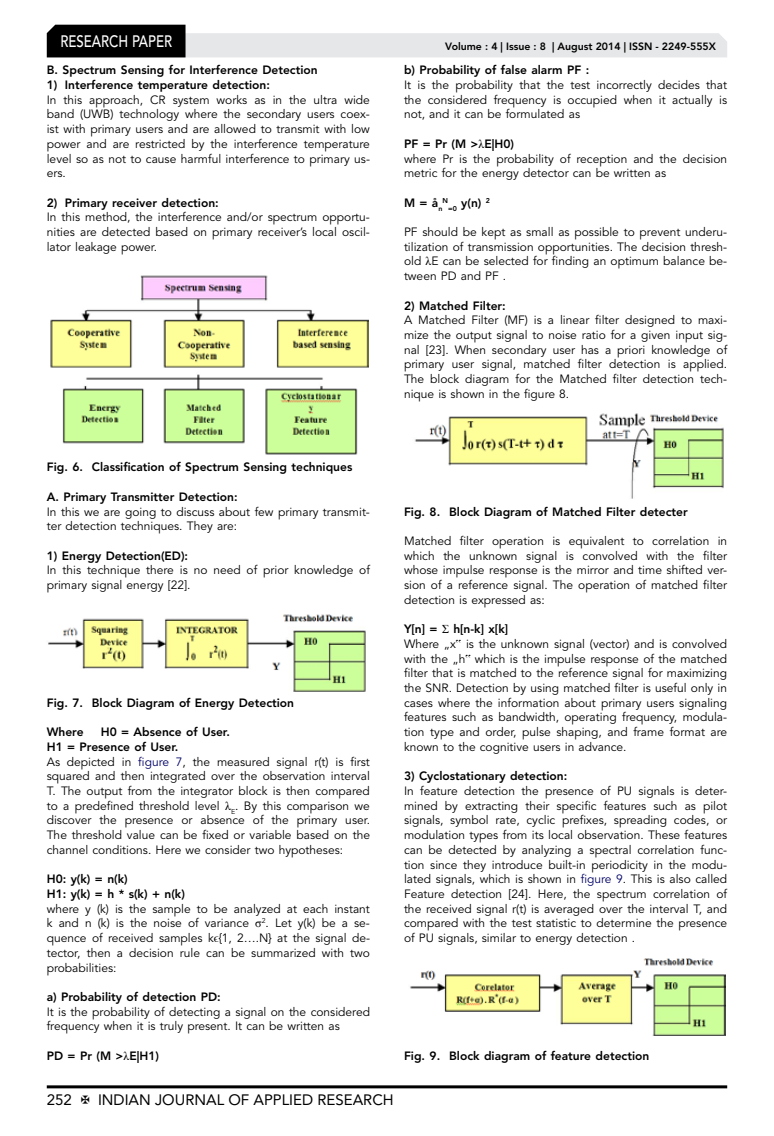
<style>
.page{position:relative;width:774px;height:1136px;background:#fff}
.page>*{position:absolute;margin:0;border:0;box-sizing:border-box;transform-origin:0 0}
.t1{font:500 16.5px "Avenir LT Std";color:#fff;scale:.8 1}
.t2{font:15px "Avenir LT Std";color:#000}
.t3{font:12px/14.7px "Avenir LT Std";color:#000;text-align:justify}
.t4{font:800 12px/14.7px "Avenir LT Std";color:#000}
.t5{font:800 10.5px "Avenir LT Std";color:#000}
.t6{font:800 7.05px "Avenir LT Std";color:#000}
.s1{font-weight:800}
.s2{font-family:"Times New Roman"}
.s3{color:#006}
.s4{font-family:"Times New Roman";font-weight:400}
</style>
<div class="page">
<hr style="left:47px;top:1085px;width:680px;height:3px;background:#000">
<svg style="left:47px;top:25px;width:680px;height:32px"></svg>
<img style="left:50px;top:275px;width:319px;height:180px">
<img style="left:48px;top:614px;width:318px;height:78px">
<img style="left:414px;top:413px;width:310px;height:86px">
<img style="left:410px;top:958px;width:315px;height:76px">
<h1 class="t1" style="left:60px;top:32px;width:139px">RESEARCH PAPER</h1>
<p class="t4" style="left:47px;top:63px;width:272px">B. Spectrum Sensing for Interference Detection</p>
<p class="t4" style="left:47px;top:77px;width:225px">1) Interference temperature detection:</p>
<p class="t3" style="left:47px;top:92px;width:325px">In this approach, CR system works as in the ultra wide band (UWB) technology where the secondary users coex&shy;ist with primary users and are allowed to transmit with low power and are restricted by the interference temperature level so as not to cause harmful interference to primary us&shy;ers.</p>
<p class="t4" style="left:47px;top:195px;width:174px">2) Primary receiver detection:</p>
<p class="t3" style="left:47px;top:210px;width:325px">In this method, the interference and/or spectrum opportu&shy;nities are detected based on primary receiver’s local oscil&shy;lator leakage power.</p>
<p class="t5" style="left:445px;top:41px;width:272px">Volume : 4 | Issue : 8 | August 2014 | ISSN - 2249-555X</p>
<p class="t4" style="left:404px;top:63px;width:187px">b) Probability of false alarm PF :</p>
<p class="t3" style="left:404px;top:78px;width:325px">It is the probability that the test incorrectly decides that the considered frequency is occupied when it actually is not, and it can be formulated as</p>
<p class="t3" style="left:404px;top:137px;width:325px;text-align:left"><span class="s1">PF = Pr (M &gt;</span><span class="s2">λ</span><span class="s1">E|H0)<br></span>where Pr is the probability of reception and the decision metric for the energy detector can be written as</p>
<p class="t4" style="left:404px;top:195px;width:40px">M = å<sub>n</sub></p>
<p class="t6" style="left:442px;top:196px;width:7px">N</p>
<p class="t4" style="left:448px;top:195px;width:44px"><sub>=0</sub> y(n) <sup>2</sup></p>
<p class="t3" style="left:404px;top:225px;width:325px">PF should be kept as small as possible to prevent underu&shy;tilization of transmission opportunities. The decision thresh&shy;old <span class="s2">λ</span>E can be selected for finding an optimum balance be&shy;tween PD and PF .</p>
<p class="t4" style="left:404px;top:298px;width:103px">2) Matched Filter:</p>
<p class="t3" style="left:404px;top:313px;width:325px">A Matched Filter (MF) is a linear filter designed to maxi&shy;mize the output signal to noise ratio for a given input sig&shy;nal [23]. When secondary user has a priori knowledge of primary user signal, matched filter detection is applied.<br>The block diagram for the Matched filter detection tech&shy;nique is shown in the figure 8.</p>
<p class="t4" style="left:47px;top:460px;width:307px">Fig. 6. Classification of Spectrum Sensing techniques</p>
<p class="t4" style="left:47px;top:489px;width:192px">A. Primary Transmitter Detection:</p>
<p class="t3" style="left:47px;top:504px;width:325px">In this we are going to discuss about few primary transmit&shy;ter detection techniques. They are:</p>
<p class="t4" style="left:47px;top:548px;width:143px">1) Energy Detection(ED):</p>
<p class="t3" style="left:47px;top:563px;width:325px">In this technique there is no need of prior knowledge of primary signal energy [22].</p>
<p class="t4" style="left:47px;top:695px;width:249px">Fig. 7. Block Diagram of Energy Detection</p>
<p class="t4" style="left:47px;top:724px;width:38px">Where</p>
<p class="t3" style="left:47px;top:725px;width:325px;text-align:left;text-indent:54px"><span class="s1">H0 = Absence of User.<br>H1 = Presence of User.<br></span>As depicted in <span class="s3">figure 7</span>, the measured signal r(t) is first squared and then integrated over the observation interval T. The output from the integrator block is then compared to a predefined threshold level <span class="s2">λ</span><sub>E</sub>. By this comparison we discover the presence or absence of the primary user.<br>The threshold value can be fixed or variable based on the channel conditions. Here we consider two hypotheses:</p>
<p class="t4" style="left:47px;top:871px;width:140px">H0: y(k) = n(k)<br>H1: y(k) = h * s(k) + n(k)</p>
<p class="t3" style="left:47px;top:901px;width:325px">where y (k) is the sample to be analyzed at each instant k and n (k) is the noise of variance <span class="s2">σ</span><sup>2</sup>. Let y(k) be a se&shy;quence of received samples k<span class="s2">ϵ</span>{1, 2….N} at the signal de&shy;tector, then a decision rule can be summarized with two probabilities:</p>
<p class="t4" style="left:47px;top:989px;width:175px">a) Probability of detection PD:</p>
<p class="t3" style="left:47px;top:1004px;width:325px">It is the probability of detecting a signal on the considered frequency when it is truly present. It can be written as</p>
<p class="t4" style="left:47px;top:1048px;width:114px">PD = Pr (M &gt;<span class="s4">λ</span>E|H1)</p>
<p class="t4" style="left:404px;top:504px;width:285px">Fig. 8. Block Diagram of Matched Filter detecter</p>
<p class="t3" style="left:404px;top:533px;width:325px">Matched filter operation is equivalent to correlation in which the unknown signal is convolved with the filter whose impulse response is the mirror and time shifted ver&shy;sion of a reference signal. The operation of matched filter detection is expressed as:</p>
<p class="t3" style="left:404px;top:622px;width:325px;text-align:left"><span class="s1">Y[n] =</span> <span class="s2">Σ</span> <span class="s1">h[n-k] x[k]<br></span>Where „x<span class="s2">‟</span> is the unknown signal (vector) and is convolved with the „h<span class="s2">‟</span> which is the impulse response of the matched filter that is matched to the reference signal for maximizing the SNR. Detection by using matched filter is useful only in cases where the information about primary users signaling features such as bandwidth, operating frequency, modula&shy;tion type and order, pulse shaping, and frame format are known to the cognitive users in advance.</p>
<p class="t4" style="left:404px;top:768px;width:165px">3) Cyclostationary detection:</p>
<p class="t3" style="left:404px;top:783px;width:325px">In feature detection the presence of PU signals is deter&shy;mined by extracting their specific features such as pilot signals, symbol rate, cyclic prefixes, spreading codes, or modulation types from its local observation. These features can be detected by analyzing a spectral correlation func&shy;tion since they introduce built-in periodicity in the modu&shy;lated signals, which is shown in <span class="s3">figure 9</span>. This is also called Feature detection [24]. Here, the spectrum correlation of the received signal r(t) is averaged over the interval T, and compared with the test statistic to determine the presence of PU signals, similar to energy detection .</p>
<p class="t4" style="left:404px;top:1048px;width:247px">Fig. 9. Block diagram of feature detection</p>
<p class="t2" style="left:47px;top:1090px;width:27px">252</p>
<p class="t2" style="left:98px;top:1090px;width:297px">INDIAN JOURNAL OF APPLIED RESEARCH</p>
</div>
